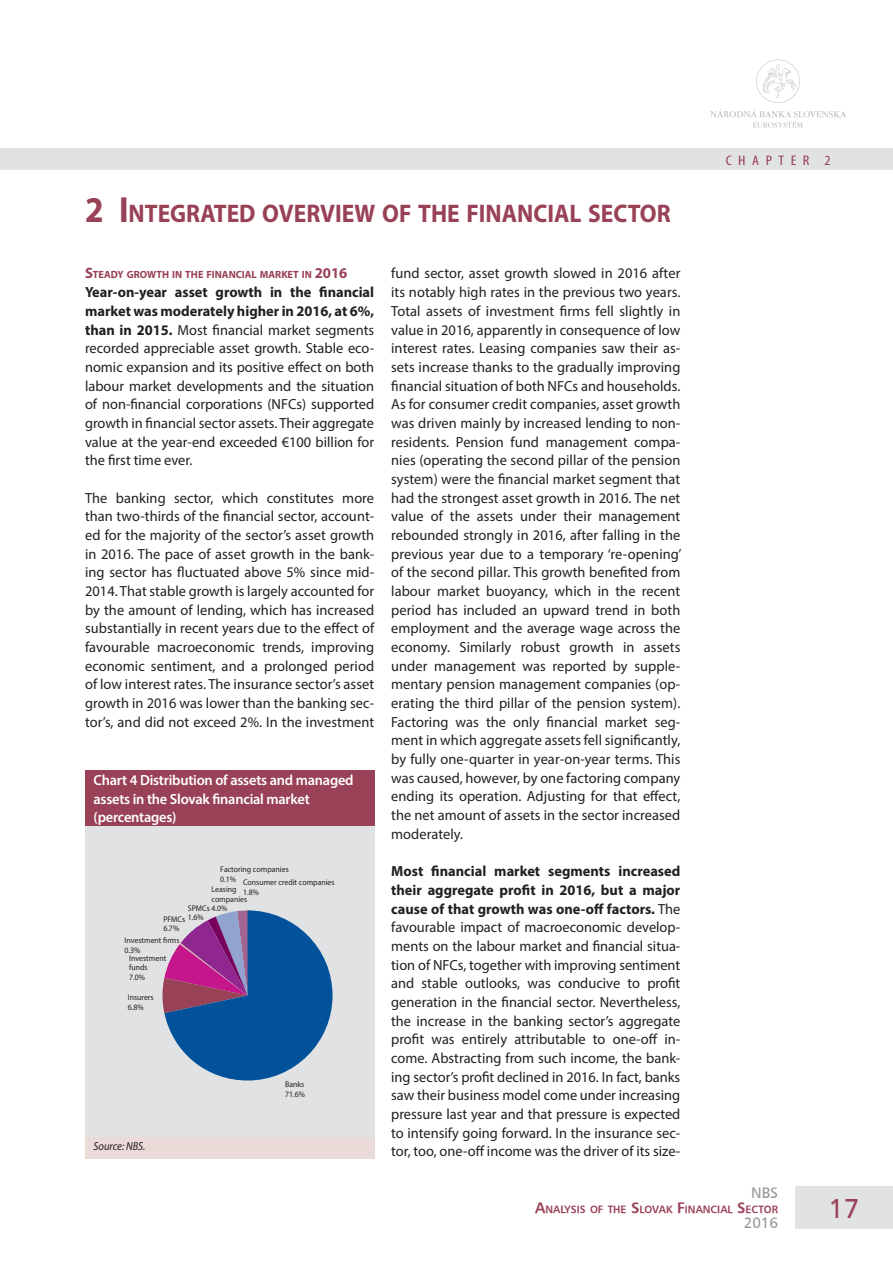
<style>
.page{position:relative;width:893px;height:1263px;background:#fff}
.page>*{position:absolute;margin:0;border:0;box-sizing:border-box;transform-origin:0 0}
.t1{font:27px "Humanist 777 AT";color:#994156}
._1_nadpis_1{font:700 25.5px "Myriad Pro";color:#994156;scale:.92 1}
.t2{font:15px "Humanist 777 AT";color:#939598}
._1_text{font:14.7px/18.6px "Myriad Pro";color:#231f20;text-align:justify}
._3_graf_NADPIS{font:600 14.7px/18.6px "Myriad Pro";letter-spacing:-.015em;color:#fff}
.t3{font:condensed 13.95px "Myriad Pro";letter-spacing:.405em;color:#994156;scale:1.15 1}
._3_graf_ZDROJ{font:italic 11.7px "Myriad Pro";color:#231f20;scale:.9 1}
._1_nadpis_3{font:700 10.5px "Myriad Pro";color:#994156}
.t4{font:10.5px "Humanist 777 AT Bold";color:#994156}
.t5{font:8.25px/9.8px "Myriad Pro";color:#231f20;scale:.95 1}
.s1{font-size:36.45px}
.s2{font-size:15px}
.s3{font-weight:700}
</style>
<div class="page">
<div style="left:0;top:149px;width:893px;height:21px;background:#e1e2e4"></div>
<svg style="left:710px;top:109px;width:136px;height:19px"></svg>
<svg style="left:756px;top:60px;width:44px;height:43px"></svg>
<div style="left:795px;top:1186px;width:98px;height:43px;background:#e1e2e4"></div>
<div style="left:85px;top:770px;width:289px;height:56px;background:#994156"></div>
<div style="left:85px;top:826px;width:289px;height:311px;background:#e1e2e4"></div>
<div style="left:85px;top:1137px;width:289px;height:21px;background:#eadad8"></div>
<svg style="left:162px;top:910px;width:170px;height:170px"></svg>
<p class="_1_nadpis_1" style="left:85px;top:197px;width:638px"><span class="s1">2 I</span> NTEGRATED OVERVIEW OF THE FINANCIAL SECTOR</p>
<p class="_1_nadpis_3" style="left:85px;top:268px;width:264px"><span class="s2">S</span>TEADY GROWTH IN THE FINANCIAL MARKET IN <span class="s2">2016</span></p>
<p class="_1_text" style="left:85px;top:283px;width:291px"><span class="s3">Year-on-year asset growth in the financial market was moderately higher in 2016, at 6%, than in 2015.</span> Most financial market segments recorded appreciable asset growth. Stable eco&shy;nomic expansion and its positive effect on both labour market developments and the situation of non-financial corporations (NFCs) supported growth in financial sector assets. Their aggregate value at the year-end exceeded €100 billion for the first time ever.</p>
<p class="_1_text" style="left:85px;top:488px;width:291px">The banking sector, which constitutes more than two-thirds of the financial sector, account&shy;ed for the majority of the sector’s asset growth in 2016. The pace of asset growth in the bank&shy;ing sector has fluctuated above 5% since mid-2014. That stable growth is largely accounted for by the amount of lending, which has increased substantially in recent years due to the effect of favourable macroeconomic trends, improving economic sentiment, and a prolonged period of low interest rates. The insurance sector’s asset growth in 2016 was lower than the banking sec&shy;tor’s, and did not exceed 2%. In the investment</p>
<p class="_3_graf_NADPIS" style="left:94px;top:770px;width:262px">Chart 4 Distribution of assets and managed assets in the Slovak financial market (percentages)</p>
<p class="t5" style="left:220px;top:863px;width:122px;line-height:13px">Factoring companies<br>0.1% Consumer credit companies</p>
<p class="t5" style="left:243px;top:887px;width:18px">1.8%</p>
<p class="t5" style="left:211px;top:884px;width:39px">Leasing companies</p>
<p class="t5" style="left:188px;top:903px;width:43px">SPMCs 4.0%<br>1.6%</p>
<p class="t5" style="left:163px;top:914px;width:25px">PFMCs<br>6.7%</p>
<p class="t5" style="left:125px;top:935px;width:59px">Investment rms<br>0.3%</p>
<p class="t5" style="left:129px;top:953px;width:40px">Investment funds<br>7.0%</p>
<p class="t5" style="left:128px;top:992px;width:29px">Insurers<br>6.8%</p>
<p class="_3_graf_ZDROJ" style="left:94px;top:1139px;width:59px">Source: NBS.</p>
<p class="t5" style="left:285px;top:1080px;width:22px">Banks<br>71.6%</p>
<p class="_1_text" style="left:391px;top:264px;width:292px">fund sector, asset growth slowed in 2016 after its notably high rates in the previous two years.<br>Total assets of investment firms fell slightly in value in 2016, apparently in consequence of low interest rates. Leasing companies saw their as&shy;sets increase thanks to the gradually improving financial situation of both NFCs and households.<br>As for consumer credit companies, asset growth was driven mainly by increased lending to non&shy;residents. Pension fund management compa&shy;nies (operating the second pillar of the pension system) were the financial market segment that had the strongest asset growth in 2016. The net value of the assets under their management rebounded strongly in 2016, after falling in the previous year due to a temporary ‘re-opening’ of the second pillar. This growth benefited from labour market buoyancy, which in the recent period has included an upward trend in both employment and the average wage across the economy. Similarly robust growth in assets under management was reported by supple&shy;mentary pension management companies (op&shy;erating the third pillar of the pension system).<br>Factoring was the only financial market seg&shy;ment in which aggregate assets fell significantly, by fully one-quarter in year-on-year terms. This was caused, however, by one factoring company ending its operation. Adjusting for that effect, the net amount of assets in the sector increased moderately.</p>
<p class="_1_text" style="left:391px;top:862px;width:291px"><span class="s3">Most financial market segments increased their aggregate profit in 2016, but a major cause of that growth was one-off factors.</span> The favourable impact of macroeconomic develop&shy;ments on the labour market and financial situa&shy;tion of NFCs, together with improving sentiment and stable outlooks, was conducive to profit generation in the financial sector. Nevertheless, the increase in the banking sector’s aggregate profit was entirely attributable to one-off in&shy;come. Abstracting from such income, the bank&shy;ing sector’s profit declined in 2016. In fact, banks saw their business model come under increasing pressure last year and that pressure is expected to intensify going forward. In the insurance sec&shy;tor, too, one-off income was the driver of its size-</p>
<p class="t3" style="left:726px;top:152px;width:93px">CHAPTER 2</p>
<p class="t2" style="left:751px;top:1184px;width:29px">NBS</p>
<p class="t4" style="left:535px;top:1203px;width:244px"><span class="s2">A</span>NALYSIS OF THE <span class="s2">S</span> LOVAK <span class="s2">F</span>INANCIAL <span class="s2">S</span> ECTOR</p>
<p class="t2" style="left:744px;top:1214px;width:36px">2016</p>
<p class="t1" style="left:829px;top:1193px;width:32px">17</p>
</div>
